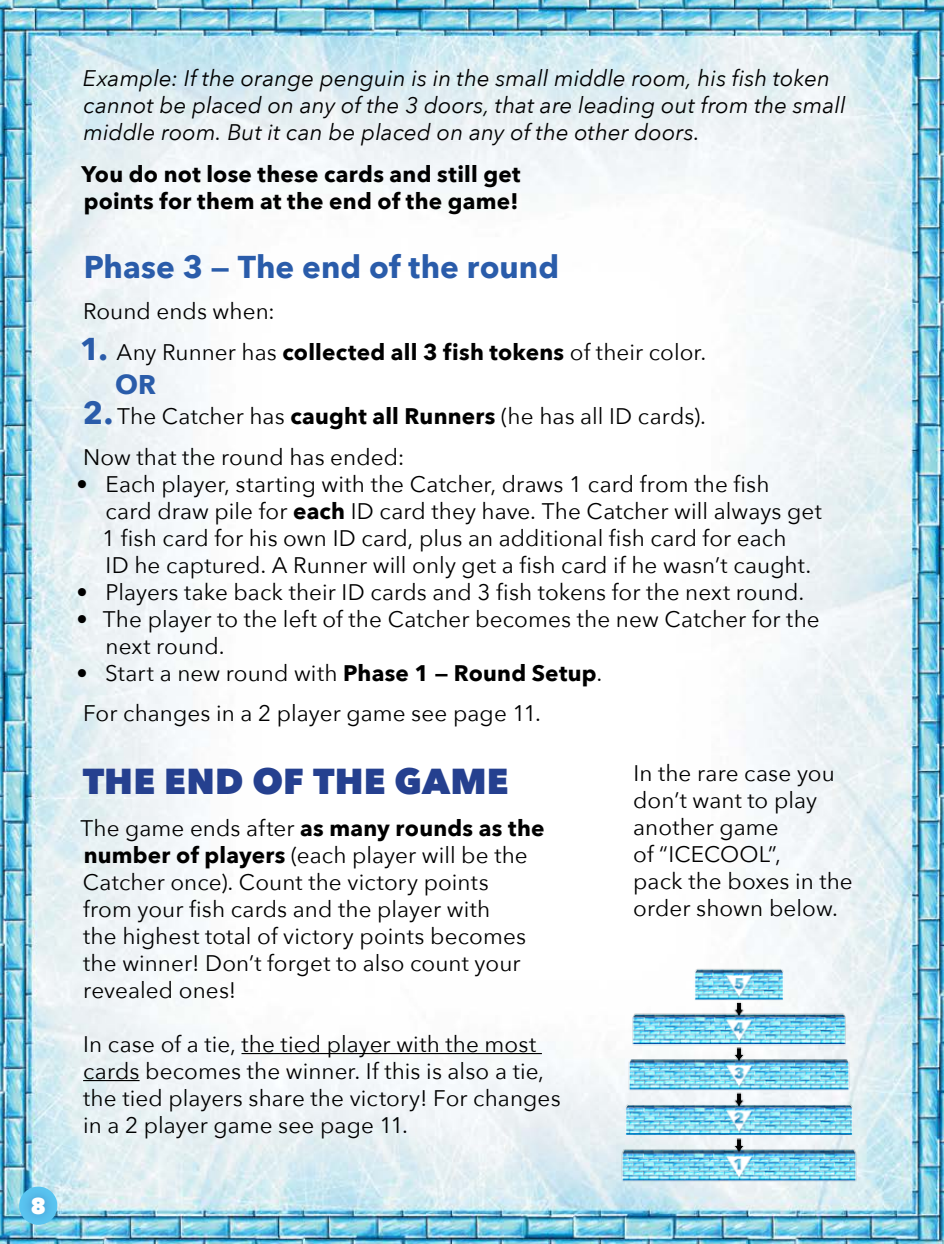
<style>
.page{position:relative;width:944px;height:1244px;background:#fff}
.page>*{position:absolute;margin:0;border:0;box-sizing:border-box;transform-origin:0 0}
.t1{font:800 36px "Avenir Next";letter-spacing:.005em;color:#25408f}
.t2{font:700 31.5px "Avenir Next";color:#2a5caa}
.t3{font:700 27px "Avenir Next";color:#2a5caa}
.t4{font:22.5px/27px "Avenir Next";letter-spacing:.005em;color:#000}
.t5{font:italic 22.5px/27px "Avenir Next";letter-spacing:.005em;color:#000}
.t6{font:700 22.5px/27px "Avenir Next";letter-spacing:.01em;color:#000}
.t7{font:800 22.5px "Avenir Next";color:#fff}
.s1{font-weight:700;font-size:31.5px;color:#2a5caa}
.s2{font-weight:700}
</style>
<div class="page">
<img style="left:0;top:0;width:944px;height:1244px">
<img style="left:616px;top:951px;width:246px;height:234px">
<div style="left:19px;top:1184px;width:39px;height:42px;background:#25408f;opacity:.5"></div>
<hr style="left:241px;top:1053px;width:301px;height:1px;background:#000">
<hr style="left:83px;top:1080px;width:57px;height:1px;background:#000">
<p class="t7" style="left:30px;top:1192px;width:17px">8</p>
<p class="t5" style="left:83px;top:64px;width:764px">Example: If the orange penguin is in the small middle room, his fish token cannot be placed on any of the 3 doors, that are leading out from the small middle room. But it can be placed on any of the other doors.</p>
<p class="t6" style="left:81px;top:160px;width:441px">You do not lose these cards and still get points for them at the end of the game!</p>
<h2 class="t2" style="left:84px;top:239px;width:477px">Phase 3 — The end of the round</h2>
<p class="t4" style="left:83px;top:297px;width:193px">Round ends when:</p>
<p class="t4" style="left:80px;top:338px;width:628px"><span class="s1">1.</span> Any Runner has <span class="s2">collected all 3 fish tokens</span> of their color.</p>
<p class="t4" style="left:83px;top:401px;width:625px"><span class="s1">2.</span> The Catcher has <span class="s2">caught all Runners</span> (he has all ID cards).</p>
<p class="t3" style="left:115px;top:361px;width:42px">OR</p>
<p class="t4" style="left:83px;top:443px;width:323px">Now that the round has ended:</p>
<p class="t4" style="left:102px;top:470px;width:721px;text-indent:-26px">• Each player, starting with the Catcher, draws 1 card from the fish<br>card draw pile for <span class="s2">each</span> ID card they have. The Catcher will always get 1 fish card for his own ID card, plus an additional fish card for each<br>ID he captured. A Runner will only get a fish card if he wasn’t caught.</p>
<p class="t4" style="left:76px;top:578px;width:729px">• Players take back their ID cards and 3 fish tokens for the next round.</p>
<p class="t4" style="left:106px;top:605px;width:716px;text-indent:-29px">• The player to the left of the Catcher becomes the new Catcher for the next round.</p>
<p class="t4" style="left:76px;top:652px;width:527px;line-height:39.8px">• Start a new round with <span class="s2">Phase 1 — Round Setup</span>.<br>For changes in a 2 player game see page 11.</p>
<h1 class="t1" style="left:83px;top:759px;width:427px">THE END OF THE GAME</h1>
<p class="t4" style="left:633px;top:758px;width:221px">In the rare case you don’t want to play another game<br>of “ICECOOL”,<br>pack the boxes in the order shown below.</p>
<p class="t4" style="left:80px;top:813px;width:466px">The game ends after <span class="s2">as many rounds as the number of players</span> (each player will be the Catcher once). Count the victory points<br>from your fish cards and the player with<br>the highest total of victory points becomes the winner! Don’t forget to also count your revealed ones!</p>
<p class="t4" style="left:83px;top:1029px;width:479px">In case of a tie, the tied player with the most cards becomes the winner. If this is also a tie, the tied players share the victory! For changes in a 2 player game see page 11.</p>
</div>
